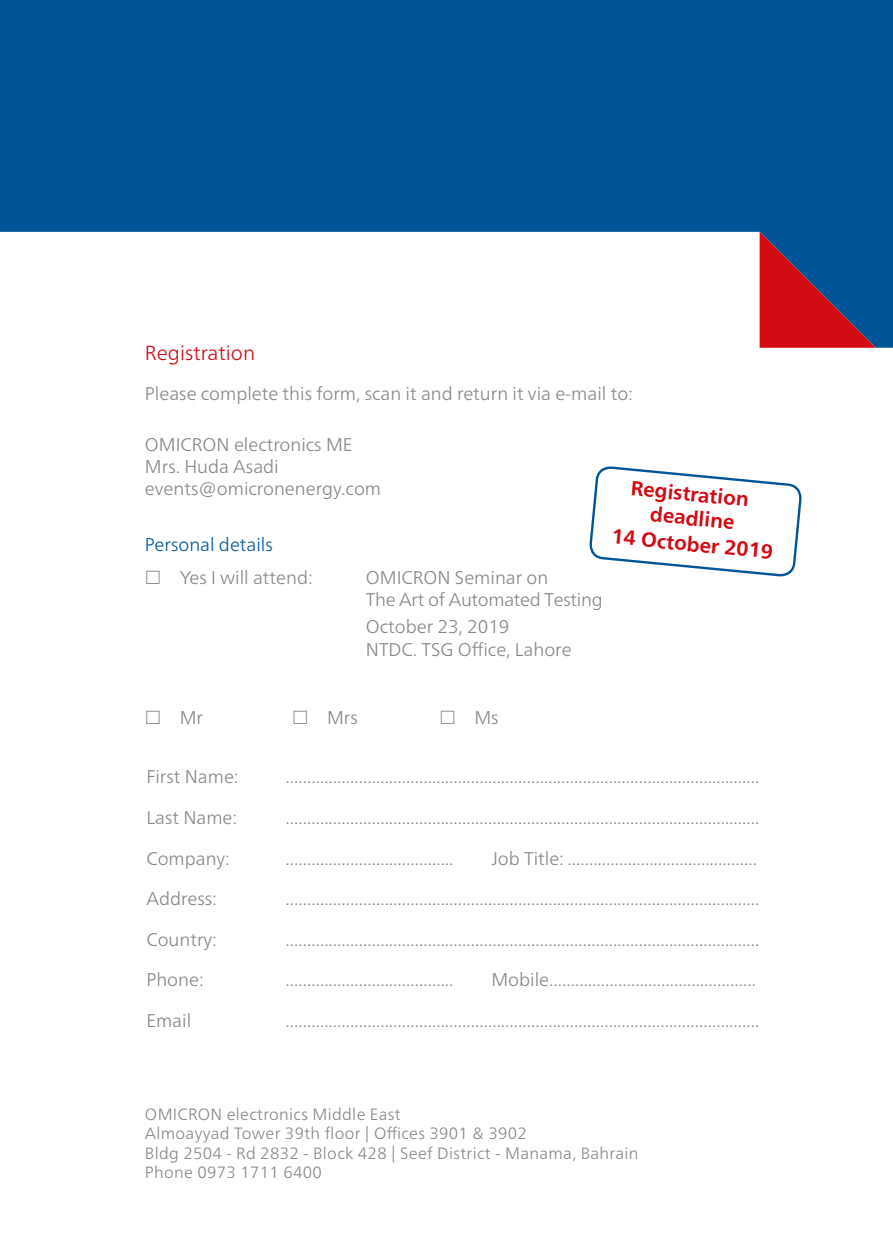
<style>
.page{position:relative;width:893px;height:1252px;background:#fff}
.page>*{position:absolute;margin:0;border:0;box-sizing:border-box;transform-origin:0 0}
.t1{font:700 20.4px/24px "Frutiger Neue LTW1 G";color:#d20a11;text-align:center}
.t2{font:300 20.4px "Frutiger Neue LTW1 G";color:#d20a11}
.t3{font:300 18.45px/22px "Frutiger Neue LTW1 G";color:#888787}
.t4{font:300 18.45px "Frutiger Neue LTW1 G";color:#005596}
.t5{font:300 16.35px/19.6px "Frutiger Neue LTW1 G";letter-spacing:.02em;color:#888787}
</style>
<div class="page">
<svg style="left:0;top:0;width:892px;height:348px;fill:#005596"></svg>
<svg style="left:759px;top:232px;width:116px;height:116px;background:#6c3053"></svg>
<svg style="left:589px;top:466px;width:213px;height:111px"></svg>
<p class="t2" style="left:145px;top:344px;width:112px">Registration</p>
<p class="t3" style="left:145px;top:383px;width:489px">Please complete this form, scan it and return it via e-mail to:</p>
<p class="t3" style="left:145px;top:434px;width:238px">OMICRON electronics ME<br>Mrs. Huda Asadi events@omicronenergy.com</p>
<p class="t4" style="left:145px;top:536px;width:129px">Personal details</p>
<p class="t3" style="left:180px;top:568px;width:135px">Yes I will attend:</p>
<p class="t3" style="left:366px;top:568px;width:238px">OMICRON Seminar on<br>The Art of Automated Testing</p>
<p class="t3" style="left:366px;top:615px;width:207px;line-height:23.7px">October 23, 2019<br>NTDC. TSG Office, Lahore</p>
<p class="t1" style="left:632px;top:477px;width:120px;rotate:6deg">Registration deadline</p>
<p class="t1" style="left:613px;top:525px;width:163px;rotate:6deg">14 October 2019</p>
<p class="t3" style="left:180px;top:707px;width:25px">Mr</p>
<p class="t3" style="left:327px;top:707px;width:32px">Mrs</p>
<p class="t3" style="left:474px;top:707px;width:26px">Ms</p>
<p class="t3" style="left:146px;top:767px;width:94px">First Name:</p>
<p class="t3" style="left:285px;top:767px;width:475px">..............................................................................................................</p>
<p class="t3" style="left:146px;top:808px;width:92px">Last Name:</p>
<p class="t3" style="left:285px;top:808px;width:475px">..............................................................................................................</p>
<p class="t3" style="left:146px;top:848px;width:85px">Company:</p>
<p class="t3" style="left:285px;top:848px;width:169px">.......................................</p>
<p class="t3" style="left:491px;top:848px;width:267px">Job Title: ............................................</p>
<p class="t3" style="left:146px;top:889px;width:72px">Address:</p>
<p class="t3" style="left:285px;top:889px;width:475px">..............................................................................................................</p>
<p class="t3" style="left:146px;top:929px;width:72px">Country:</p>
<p class="t3" style="left:285px;top:929px;width:475px">..............................................................................................................</p>
<p class="t3" style="left:146px;top:970px;width:59px">Phone:</p>
<p class="t3" style="left:285px;top:970px;width:169px">.......................................</p>
<p class="t3" style="left:491px;top:970px;width:266px">Mobile................................................</p>
<p class="t3" style="left:146px;top:1011px;width:46px">Email</p>
<p class="t3" style="left:285px;top:1011px;width:475px">..............................................................................................................</p>
<p class="t5" style="left:145px;top:1105px;width:495px">OMICRON electronics Middle East<br>Almoayyad Tower 39th floor | Offices 3901 &amp; 3902<br>Bldg 2504 - Rd 2832 - Block 428 | Seef District - Manama, Bahrain Phone 0973 1711 6400</p>
</div>
